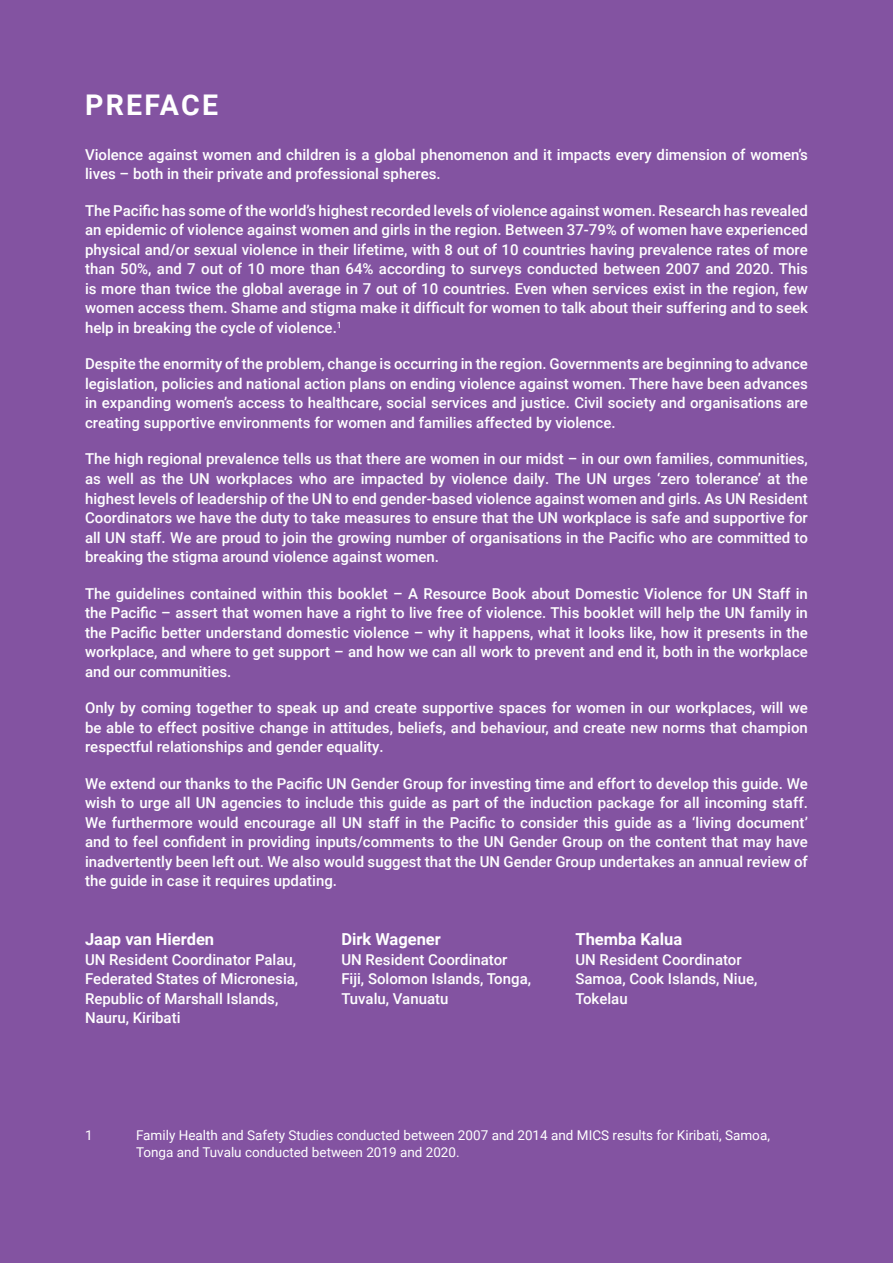
<style>
.page{position:relative;width:893px;height:1263px;background:#8353a1}
.page>*{position:absolute;margin:0;border:0;box-sizing:border-box;transform-origin:0 0}
.preface_title{font:700 28.5px "Roboto";letter-spacing:.08em;color:#fff}
.body{font:700 16.5px "Roboto";color:#fff}
.body-2{font:500 15px/19.5px "Roboto";color:#fff;text-align:justify}
.footnotes{font:13.5px/16.2px "Roboto";color:#fff}
</style>
<div class="page">
<p class="preface_title" style="left:85px;top:85px;width:135px">PREFACE</p>
<p class="body-2" style="left:85px;top:144px;width:724px">Violence against women and children is a global phenomenon and it impacts every dimension of women’s lives – both in their private and professional spheres.</p>
<p class="body-2" style="left:85px;top:200px;width:724px">The Pacific has some of the world’s highest recorded levels of violence against women. Research has revealed an epidemic of violence against women and girls in the region. Between 37-79% of women have experienced physical and/or sexual violence in their lifetime, with 8 out of 10 countries having prevalence rates of more than 50%, and 7 out of 10 more than 64% according to surveys conducted between 2007 and 2020. This is more than twice the global average in 7 out of 10 countries. Even when services exist in the region, few women access them. Shame and stigma make it difficult for women to talk about their suffering and to seek help in breaking the cycle of violence.<sup>1</sup></p>
<p class="body-2" style="left:85px;top:354px;width:724px">Despite the enormity of the problem, change is occurring in the region. Governments are beginning to advance legislation, policies and national action plans on ending violence against women. There have been advances in expanding women’s access to healthcare, social services and justice. Civil society and organisations are creating supportive environments for women and families affected by violence.</p>
<p class="body-2" style="left:85px;top:449px;width:724px">The high regional prevalence tells us that there are women in our midst – in our own families, communities, as well as the UN workplaces who are impacted by violence daily. The UN urges ‘zero tolerance’ at the highest levels of leadership of the UN to end gender-based violence against women and girls. As UN Resident Coordinators we have the duty to take measures to ensure that the UN workplace is safe and supportive for all UN staff. We are proud to join the growing number of organisations in the Pacific who are committed to breaking the stigma around violence against women.</p>
<p class="body-2" style="left:85px;top:583px;width:724px">The guidelines contained within this booklet – A Resource Book about Domestic Violence for UN Staff in the Pacific – assert that women have a right to live free of violence. This booklet will help the UN family in the Pacific better understand domestic violence – why it happens, what it looks like, how it presents in the workplace, and where to get support – and how we can all work to prevent and end it, both in the workplace and our communities.</p>
<p class="body-2" style="left:85px;top:697px;width:724px">Only by coming together to speak up and create supportive spaces for women in our workplaces, will we be able to effect positive change in attitudes, beliefs, and behaviour, and create new norms that champion respectful relationships and gender equality.</p>
<p class="body-2" style="left:85px;top:773px;width:724px">We extend our thanks to the Pacific UN Gender Group for investing time and effort to develop this guide. We wish to urge all UN agencies to include this guide as part of the induction package for all incoming staff.<br>We furthermore would encourage all UN staff in the Pacific to consider this guide as a ‘living document’ and to feel confident in providing inputs/comments to the UN Gender Group on the content that may have inadvertently been left out. We also would suggest that the UN Gender Group undertakes an annual review of the guide in case it requires updating.</p>
<p class="body" style="left:85px;top:928px;width:131px">Jaap van Hierden</p>
<p class="body-2" style="left:85px;top:949px;width:215px;text-align:left">UN Resident Coordinator Palau,<br>Federated States of Micronesia,<br>Republic of Marshall Islands,<br>Nauru, Kiribati</p>
<p class="body" style="left:341px;top:928px;width:101px">Dirk Wagener</p>
<p class="body-2" style="left:341px;top:949px;width:191px;text-align:left">UN Resident Coordinator<br>Fiji, Solomon Islands, Tonga,<br>Tuvalu, Vanuatu</p>
<p class="body" style="left:575px;top:928px;width:108px">Themba Kalua</p>
<p class="body-2" style="left:575px;top:949px;width:183px;text-align:left">UN Resident Coordinator<br>Samoa, Cook Islands, Niue,<br>Tokelau</p>
<p class="footnotes" style="left:85px;top:1127px;width:9px">1</p>
<p class="footnotes" style="left:136px;top:1127px;width:635px">Family Health and Safety Studies conducted between 2007 and 2014 and MICS results for Kiribati, Samoa,<br>Tonga and Tuvalu conducted between 2019 and 2020.</p>
</div>
